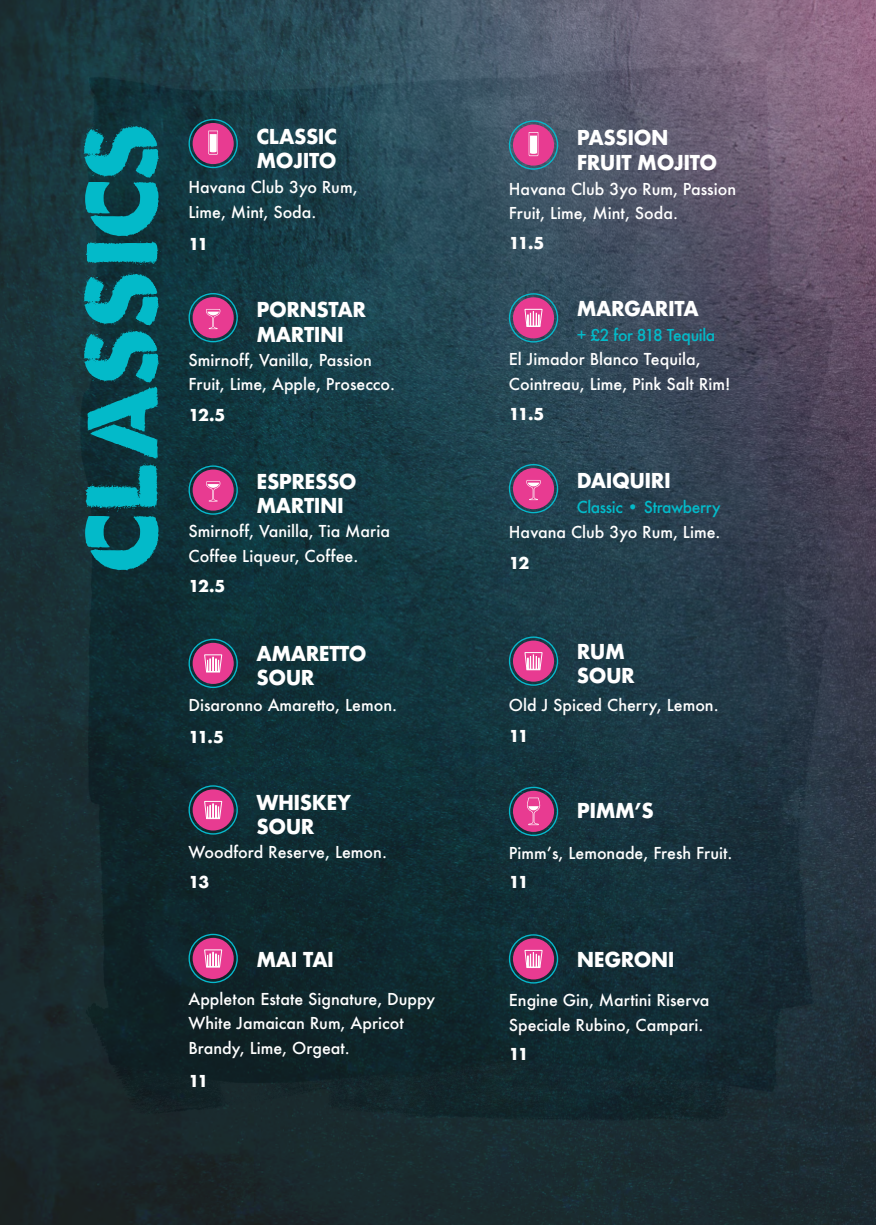
<style>
.page{position:relative;width:876px;height:1225px;background:#fff}
.page>*{position:absolute;margin:0;border:0;box-sizing:border-box;transform-origin:0 0}
.t1{font:100px "Boom Stencil Distress";color:#03bac9}
.t2{font:700 20px/24.6px "Futura";letter-spacing:-.025em;color:#fff;scale:.96 1}
.t3{font:500 16px/24.6px "Futura";color:#fff}
.t4{font:500 16px "Futura";letter-spacing:-.025em;color:#03bac9}
.t5{font:700 16px "Futura";letter-spacing:-.12em;color:#fff}
</style>
<div class="page">
<img style="left:0;top:0;width:876px;height:1225px">
<div style="left:193px;top:938px;width:41px;height:41px;background:#e83b91;border-radius:50%"></div>
<div style="left:189px;top:933px;width:49px;height:50px;border:1px solid #07b8cc;border-radius:50%"></div>
<svg style="left:204px;top:938px;width:18px;height:29px"></svg>
<div style="left:193px;top:469px;width:41px;height:41px;background:#e83b91;border-radius:50%"></div>
<div style="left:189px;top:465px;width:49px;height:50px;border:1px solid #07b8cc;border-radius:50%"></div>
<svg style="left:206px;top:481px;width:14px;height:20px"></svg>
<div style="left:513px;top:938px;width:41px;height:41px;background:#e83b91;border-radius:50%"></div>
<div style="left:509px;top:934px;width:49px;height:49px;border:1px solid #07b8cc;border-radius:50%"></div>
<svg style="left:524px;top:938px;width:19px;height:30px"></svg>
<div style="left:193px;top:123px;width:41px;height:41px;background:#e83b91;border-radius:50%"></div>
<div style="left:189px;top:119px;width:49px;height:49px;border:1px solid #07b8cc;border-radius:50%"></div>
<svg style="left:208px;top:131px;width:10px;height:24px"></svg>
<div style="left:513px;top:124px;width:41px;height:42px;background:#e83b91;border-radius:50%"></div>
<div style="left:509px;top:120px;width:49px;height:50px;border:1px solid #07b8cc;border-radius:50%"></div>
<svg style="left:529px;top:132px;width:9px;height:24px"></svg>
<div style="left:193px;top:297px;width:41px;height:41px;background:#e83b91;border-radius:50%"></div>
<div style="left:189px;top:293px;width:49px;height:49px;border:1px solid #07b8cc;border-radius:50%"></div>
<svg style="left:206px;top:309px;width:14px;height:20px"></svg>
<div style="left:513px;top:297px;width:41px;height:41px;background:#e83b91;border-radius:50%"></div>
<div style="left:509px;top:293px;width:49px;height:49px;border:1px solid #07b8cc;border-radius:50%"></div>
<svg style="left:524px;top:297px;width:19px;height:30px"></svg>
<div style="left:193px;top:789px;width:41px;height:41px;background:#e83b91;border-radius:50%"></div>
<div style="left:189px;top:785px;width:49px;height:49px;border:1px solid #07b8cc;border-radius:50%"></div>
<svg style="left:204px;top:789px;width:18px;height:30px"></svg>
<div style="left:513px;top:468px;width:41px;height:41px;background:#e83b91;border-radius:50%"></div>
<div style="left:509px;top:464px;width:49px;height:49px;border:1px solid #07b8cc;border-radius:50%"></div>
<svg style="left:526px;top:480px;width:15px;height:20px"></svg>
<div style="left:513px;top:640px;width:41px;height:41px;background:#e83b91;border-radius:50%"></div>
<div style="left:509px;top:636px;width:49px;height:50px;border:1px solid #07b8cc;border-radius:50%"></div>
<svg style="left:524px;top:641px;width:19px;height:29px"></svg>
<div style="left:193px;top:643px;width:41px;height:41px;background:#e83b91;border-radius:50%"></div>
<div style="left:189px;top:638px;width:49px;height:50px;border:1px solid #07b8cc;border-radius:50%"></div>
<svg style="left:204px;top:643px;width:18px;height:29px"></svg>
<div style="left:513px;top:791px;width:41px;height:41px;background:#e83b91;border-radius:50%"></div>
<div style="left:509px;top:786px;width:49px;height:50px;border:1px solid #07b8cc;border-radius:50%"></div>
<svg style="left:527px;top:797px;width:13px;height:28px"></svg>
<p class="t1" style="left:62px;top:572px;width:451px;rotate:-90deg">CLASSICS</p>
<p class="t2" style="left:257px;top:124px;width:85px">CLASSIC</p>
<p class="t2" style="left:257px;top:148px;width:85px">MOJITO</p>
<p class="t3" style="left:189px;top:174px;width:171px">Havana Club 3yo Rum,</p>
<p class="t3" style="left:189px;top:199px;width:129px">Lime, Mint, Soda.</p>
<p class="t5" style="left:188px;top:232px;width:21px">11</p>
<p class="t2" style="left:257px;top:297px;width:116px">PORNSTAR</p>
<p class="t2" style="left:257px;top:322px;width:92px">MARTINI</p>
<p class="t3" style="left:189px;top:347px;width:185px">Smirnoff, Vanilla, Passion</p>
<p class="t3" style="left:189px;top:372px;width:208px">Fruit, Lime, Apple, Prosecco.</p>
<p class="t5" style="left:188px;top:404px;width:38px">12.5</p>
<p class="t2" style="left:257px;top:469px;width:106px">ESPRESSO<br>MARTINI</p>
<p class="t3" style="left:189px;top:518px;width:203px">Smirnoff, Vanilla, Tia Maria<br>Coffee Liqueur, Coffee.</p>
<p class="t5" style="left:188px;top:575px;width:38px">12.5</p>
<p class="t2" style="left:257px;top:641px;width:116px">AMARETTO</p>
<p class="t2" style="left:257px;top:665px;width:62px">SOUR</p>
<p class="t3" style="left:189px;top:692px;width:210px">Disaronno Amaretto, Lemon.</p>
<p class="t5" style="left:188px;top:725px;width:37px">11.5</p>
<p class="t2" style="left:257px;top:789px;width:100px">WHISKEY</p>
<p class="t2" style="left:257px;top:814px;width:62px">SOUR</p>
<p class="t3" style="left:189px;top:839px;width:200px">Woodford Reserve, Lemon.</p>
<p class="t2" style="left:577px;top:126px;width:97px">PASSION</p>
<p class="t2" style="left:577px;top:150px;width:148px">FRUIT MOJITO</p>
<p class="t3" style="left:509px;top:176px;width:229px">Havana Club 3yo Rum, Passion<br>Fruit, Lime, Mint, Soda.</p>
<p class="t5" style="left:509px;top:231px;width:37px">11.5</p>
<p class="t2" style="left:577px;top:296px;width:129px">MARGARITA</p>
<p class="t4" style="left:577px;top:324px;width:140px">+ £2 for 818 Tequila</p>
<p class="t3" style="left:509px;top:347px;width:193px">El Jimador Blanco Tequila,</p>
<p class="t3" style="left:509px;top:371px;width:223px">Cointreau, Lime, Pink Salt Rim!</p>
<p class="t5" style="left:509px;top:402px;width:37px">11.5</p>
<p class="t2" style="left:577px;top:468px;width:99px">DAIQUIRI</p>
<p class="t4" style="left:577px;top:496px;width:145px">Classic • Strawberry</p>
<p class="t3" style="left:509px;top:519px;width:213px">Havana Club 3yo Rum, Lime.</p>
<p class="t5" style="left:509px;top:551px;width:22px">12</p>
<p class="t2" style="left:577px;top:638px;width:52px">RUM</p>
<p class="t2" style="left:577px;top:663px;width:62px">SOUR</p>
<p class="t3" style="left:509px;top:692px;width:211px">Old J Spiced Cherry, Lemon.</p>
<p class="t5" style="left:509px;top:724px;width:21px">11</p>
<p class="t2" style="left:577px;top:798px;width:82px">PIMM’S</p>
<p class="t3" style="left:509px;top:840px;width:225px">Pimm’s, Lemonade, Fresh Fruit.</p>
<p class="t5" style="left:188px;top:870px;width:22px">13</p>
<p class="t5" style="left:509px;top:870px;width:21px">11</p>
<p class="t2" style="left:257px;top:947px;width:82px">MAI TAI</p>
<p class="t3" style="left:189px;top:986px;width:248px">Appleton Estate Signature, Duppy<br>White Jamaican Rum, Apricot<br>Brandy, Lime, Orgeat.</p>
<p class="t5" style="left:188px;top:1069px;width:21px">11</p>
<p class="t2" style="left:577px;top:947px;width:103px">NEGRONI</p>
<p class="t3" style="left:509px;top:987px;width:202px">Engine Gin, Martini Riserva</p>
<p class="t3" style="left:509px;top:1012px;width:196px">Speciale Rubino, Campari.</p>
<p class="t5" style="left:509px;top:1042px;width:21px">11</p>
</div>
